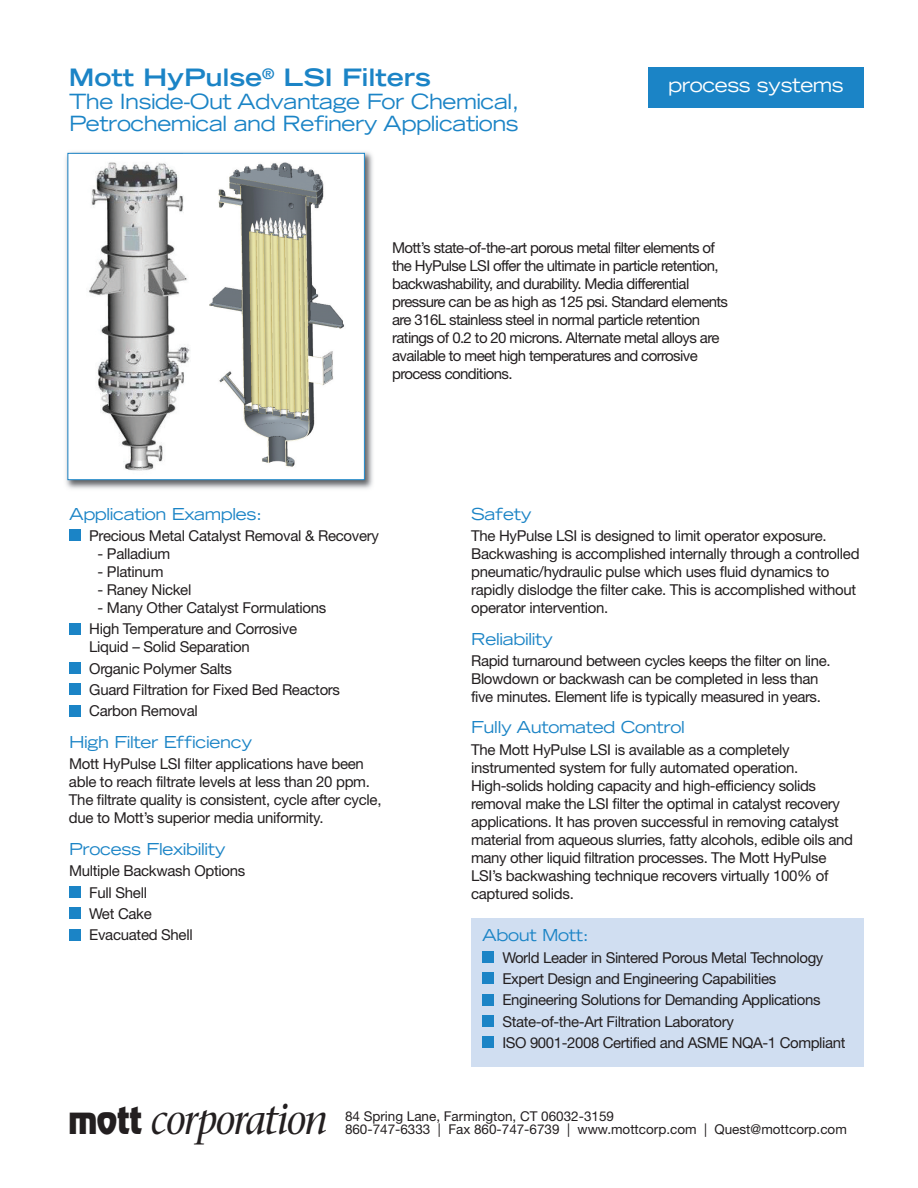
<style>
.page{position:relative;width:918px;height:1188px;background:#fff}
.page>*{position:absolute;margin:0;border:0;box-sizing:border-box;transform-origin:0 0}
.t1{font:italic 42px "Stone Serif";letter-spacing:-.04em;color:#231f20;scale:.93 1}
.t2{font:700 expanded 24px "Trade Gothic LT Std";letter-spacing:-.005em;color:#1b84c6;scale:1.07 1}
.t3{font:expanded 21px/22.5px "Trade Gothic LT Std";letter-spacing:-.025em;color:#1b84c6}
.t4{font:expanded 19.5px "Trade Gothic LT Std";letter-spacing:-.025em;color:#fff}
.t5{font:expanded 16.5px "Trade Gothic LT Std";letter-spacing:-.02em;color:#1b84c6}
.t6{font:15px/18px "Helvetica Neue";letter-spacing:-.025em;color:#231f20}
.t7{font:13.5px "Helvetica Neue";color:#231f20}
.s1{font-family:"Revue";font-style:normal;font-size:35.4px}
</style>
<div class="page">
<div style="left:69px;top:530px;width:11px;height:11px;background:#1b84c6"></div>
<div style="left:69px;top:623px;width:11px;height:11px;background:#1b84c6"></div>
<div style="left:69px;top:662px;width:11px;height:12px;background:#1b84c6"></div>
<div style="left:69px;top:705px;width:11px;height:11px;background:#1b84c6"></div>
<div style="left:69px;top:886px;width:11px;height:12px;background:#1b84c6"></div>
<div style="left:69px;top:907px;width:11px;height:12px;background:#1b84c6"></div>
<div style="left:69px;top:929px;width:11px;height:11px;background:#1b84c6"></div>
<div style="left:69px;top:684px;width:11px;height:11px;background:#1b84c6"></div>
<div style="left:648px;top:68px;width:216px;height:40px;background:#1b84c6"></div>
<div style="left:472px;top:918px;width:392px;height:149px;background:#d0def1"></div>
<div style="left:482px;top:951px;width:12px;height:12px;background:#1b84c6"></div>
<div style="left:482px;top:973px;width:12px;height:11px;background:#1b84c6"></div>
<div style="left:482px;top:994px;width:12px;height:11px;background:#1b84c6"></div>
<div style="left:482px;top:1015px;width:12px;height:12px;background:#1b84c6"></div>
<div style="left:482px;top:1037px;width:12px;height:11px;background:#1b84c6"></div>
<img style="left:66px;top:152px;width:307px;height:337px">
<div style="left:68px;top:154px;width:296px;height:325px;background:#fff"></div>
<img style="left:209px;top:162px;width:136px;height:305px">
<div style="left:68px;top:153px;width:297px;height:327px;border:1px solid #1b84c6"></div>
<img style="left:89px;top:162px;width:101px;height:309px">
<h2 class="t2" style="left:69px;top:69px;width:340px">Mott HyPulse<sup>®</sup> LSI Filters</h2>
<h3 class="t3" style="left:69px;top:92px;width:452px">The Inside-Out Advantage For Chemical,<br>Petrochemical and Refinery Applications</h3>
<h3 class="t4" style="left:668px;top:78px;width:177px">process systems</h3>
<p class="t6" style="left:392px;top:240px;width:338px">Mott’s state-of-the-art porous metal filter elements of the HyPulse LSI offer the ultimate in particle retention, backwashability, and durability. Media differential pressure can be as high as 125 psi. Standard elements are 316L stainless steel in normal particle retention ratings of 0.2 to 20 microns. Alternate metal alloys are available to meet high temperatures and corrosive process conditions.</p>
<p class="t5" style="left:69px;top:508px;width:195px">Application Examples:</p>
<p class="t6" style="left:89px;top:528px;width:291px">Precious Metal Catalyst Removal &amp; Recovery</p>
<p class="t6" style="left:98px;top:546px;width:74px">- Palladium</p>
<p class="t6" style="left:98px;top:564px;width:67px">- Platinum</p>
<p class="t6" style="left:98px;top:582px;width:95px">- Raney Nickel</p>
<p class="t6" style="left:89px;top:599px;width:239px;line-height:21.3px;text-indent:8px">- Many Other Catalyst Formulations<br>High Temperature and Corrosive</p>
<p class="t6" style="left:89px;top:638px;width:252px;line-height:21.3px">Liquid – Solid Separation<br>Organic Polymer Salts<br>Guard Filtration for Fixed Bed Reactors<br>Carbon Removal</p>
<p class="t5" style="left:69px;top:736px;width:185px">High Filter Efficiency</p>
<p class="t6" style="left:69px;top:756px;width:314px">Mott HyPulse LSI filter applications have been able to reach filtrate levels at less than 20 ppm.<br>The filtrate quality is consistent, cycle after cycle, due to Mott’s superior media uniformity.</p>
<p class="t5" style="left:69px;top:843px;width:158px">Process Flexibility</p>
<p class="t6" style="left:89px;top:862px;width:158px;line-height:21.3px;text-indent:-20px">Multiple Backwash Options<br>Full Shell<br>Wet Cake<br>Evacuated Shell</p>
<p class="t5" style="left:471px;top:508px;width:62px">Safety</p>
<p class="t6" style="left:471px;top:528px;width:390px">The HyPulse LSI is designed to limit operator exposure.<br>Backwashing is accomplished internally through a controlled pneumatic/hydraulic pulse which uses fluid dynamics to rapidly dislodge the filter cake. This is accomplished without operator intervention.</p>
<p class="t5" style="left:471px;top:633px;width:84px">Reliability</p>
<p class="t6" style="left:471px;top:653px;width:361px">Rapid turnaround between cycles keeps the filter on line.<br>Blowdown or backwash can be completed in less than five minutes. Element life is typically measured in years.</p>
<p class="t5" style="left:471px;top:721px;width:215px">Fully Automated Control</p>
<p class="t6" style="left:471px;top:742px;width:383px">The Mott HyPulse LSI is available as a completely instrumented system for fully automated operation.<br>High-solids holding capacity and high-efficiency solids removal make the LSI filter the optimal in catalyst recovery applications. It has proven successful in removing catalyst material from aqueous slurries, fatty alcohols, edible oils and many other liquid filtration processes. The Mott HyPulse LSI’s backwashing technique recovers virtually 100% of captured solids.</p>
<p class="t5" style="left:482px;top:929px;width:108px">About Mott:</p>
<p class="t6" style="left:502px;top:948px;width:345px;line-height:21.3px">World Leader in Sintered Porous Metal Technology Expert Design and Engineering Capabilities Engineering Solutions for Demanding Applications State-of-the-Art Filtration Laboratory<br>ISO 9001-2008 Certified and ASME NQA-1 Compliant</p>
<h1 class="t1" style="left:68px;top:1103px;width:280px"><span class="s1">mott</span> corporation</h1>
<p class="t7" style="left:345px;top:1111px;width:271px">84 Spring Lane, Farmington, CT 06032-3159</p>
<p class="t7" style="left:345px;top:1124px;width:503px">860-747-6333 | Fax 860-747-6739 | www.mottcorp.com | Quest@mottcorp.com</p>
</div>
